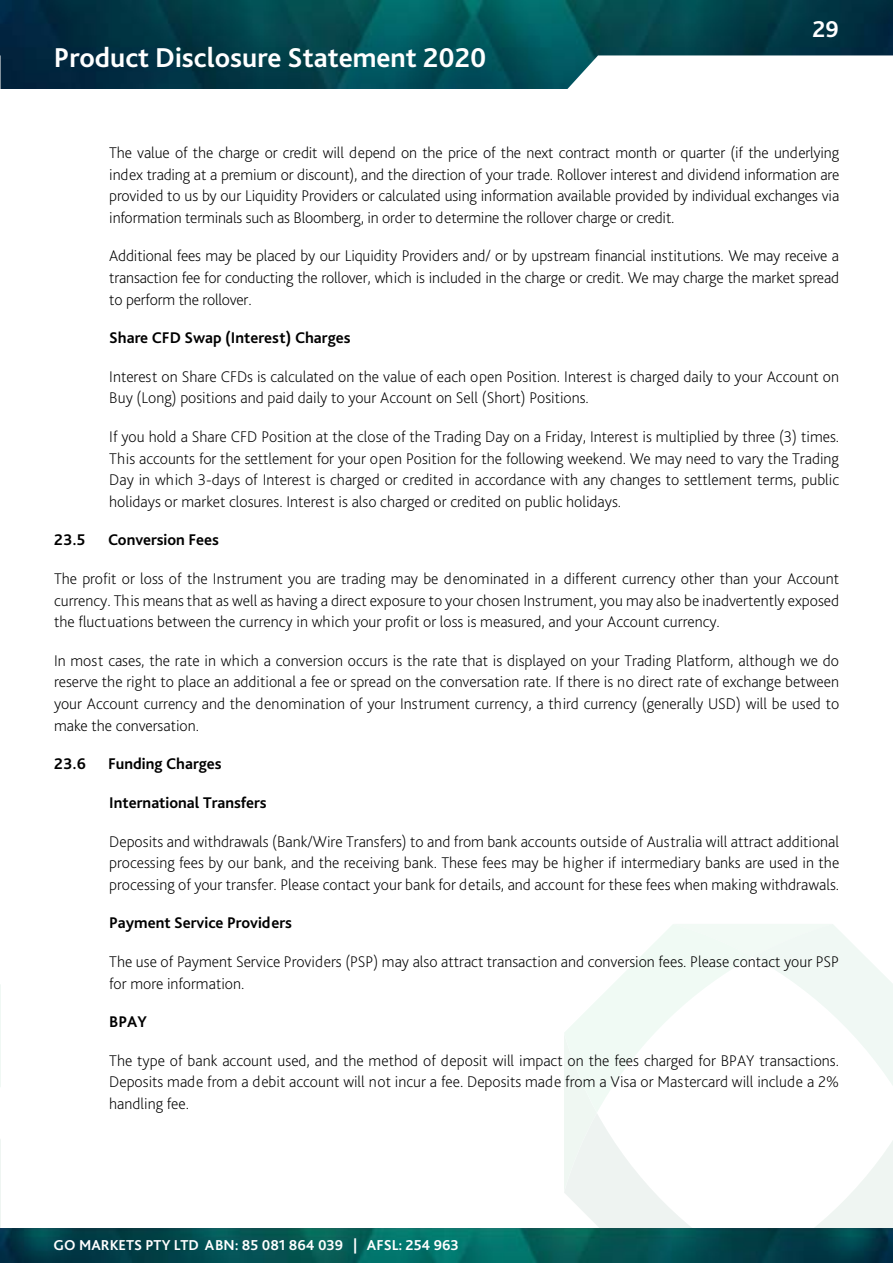
<style>
.page{position:relative;width:893px;height:1263px;background:#fff}
.page>*{position:absolute;margin:0;border:0;box-sizing:border-box;transform-origin:0 0}
.t1{font:700 28.5px "Bliss Pro";color:#fff}
.t2{font:700 24px "Bliss Pro";color:#fff}
.t3{font:200 16.2px/21.6px "Bliss Pro";color:#000;text-align:justify}
.t4{font:700 16.2px "Bliss Pro";color:#000}
.t5{font:700 15px "Bliss Pro";color:#fff}
</style>
<div class="page">
<svg style="left:0;top:985px;width:1px;height:243px"></svg>
<svg style="left:564px;top:924px;width:329px;height:304px"></svg>
<img style="left:0;top:1228px;width:893px;height:35px">
<img style="left:0;top:0;width:893px;height:89px">
<svg style="left:0;top:55px;width:1px;height:34px"></svg>
<svg style="left:566px;top:55px;width:327px;height:34px"></svg>
<h1 class="t1" style="left:54px;top:40px;width:434px">Product Disclosure Statement 2020</h1>
<h2 class="t2" style="left:813px;top:14px;width:28px">29</h2>
<p class="t3" style="left:109px;top:141px;width:731px">The value of the charge or credit will depend on the price of the next contract month or quarter (if the underlying index trading at a premium or discount), and the direction of your trade. Rollover interest and dividend information are provided to us by our Liquidity Providers or calculated using information available provided by individual exchanges via information terminals such as Bloomberg, in order to determine the rollover charge or credit.</p>
<p class="t3" style="left:109px;top:245px;width:731px">Additional fees may be placed by our Liquidity Providers and/ or by upstream financial institutions. We may receive a transaction fee for conducting the rollover, which is included in the charge or credit. We may charge the market spread to perform the rollover.</p>
<p class="t4" style="left:109px;top:328px;width:243px">Share CFD Swap (Interest) Charges</p>
<p class="t3" style="left:109px;top:365px;width:731px">Interest on Share CFDs is calculated on the value of each open Position. Interest is charged daily to your Account on<br>Buy (Long) positions and paid daily to your Account on Sell (Short) Positions.</p>
<p class="t3" style="left:109px;top:425px;width:731px">If you hold a Share CFD Position at the close of the Trading Day on a Friday, Interest is multiplied by three (3) times.<br>This accounts for the settlement for your open Position for the following weekend. We may need to vary the Trading Day in which 3-days of Interest is charged or credited in accordance with any changes to settlement terms, public holidays or market closures. Interest is also charged or credited on public holidays.</p>
<p class="t4" style="left:54px;top:530px;width:33px">23.5</p>
<p class="t4" style="left:108px;top:530px;width:112px">Conversion Fees</p>
<p class="t3" style="left:54px;top:567px;width:787px">The profit or loss of the Instrument you are trading may be denominated in a different currency other than your Account currency. This means that as well as having a direct exposure to your chosen Instrument, you may also be inadvertently exposed the fluctuations between the currency in which your profit or loss is measured, and your Account currency.</p>
<p class="t3" style="left:54px;top:649px;width:787px">In most cases, the rate in which a conversion occurs is the rate that is displayed on your Trading Platform, although we do reserve the right to place an additional a fee or spread on the conversation rate. If there is no direct rate of exchange between your Account currency and the denomination of your Instrument currency, a third currency (generally USD) will be used to make the conversation.</p>
<p class="t4" style="left:54px;top:754px;width:33px">23.6</p>
<p class="t4" style="left:108px;top:754px;width:115px">Funding Charges</p>
<p class="t4" style="left:109px;top:792px;width:159px">International Transfers</p>
<p class="t3" style="left:109px;top:830px;width:731px">Deposits and withdrawals (Bank/Wire Transfers) to and from bank accounts outside of Australia will attract additional processing fees by our bank, and the receiving bank. These fees may be higher if intermediary banks are used in the processing of your transfer. Please contact your bank for details, and account for these fees when making withdrawals.</p>
<p class="t4" style="left:109px;top:913px;width:184px">Payment Service Providers</p>
<p class="t3" style="left:109px;top:950px;width:731px">The use of Payment Service Providers (PSP) may also attract transaction and conversion fees. Please contact your PSP for more information.</p>
<p class="t4" style="left:109px;top:1012px;width:39px">BPAY</p>
<p class="t3" style="left:109px;top:1049px;width:731px">The type of bank account used, and the method of deposit will impact on the fees charged for BPAY transactions.<br>Deposits made from a debit account will not incur a fee. Deposits made from a Visa or Mastercard will include a 2% handling fee.</p>
<p class="t5" style="left:54px;top:1236px;width:407px">GO MARKETS PTY LTD ABN: 85 081 864 039 | AFSL: 254 963</p>
</div>
